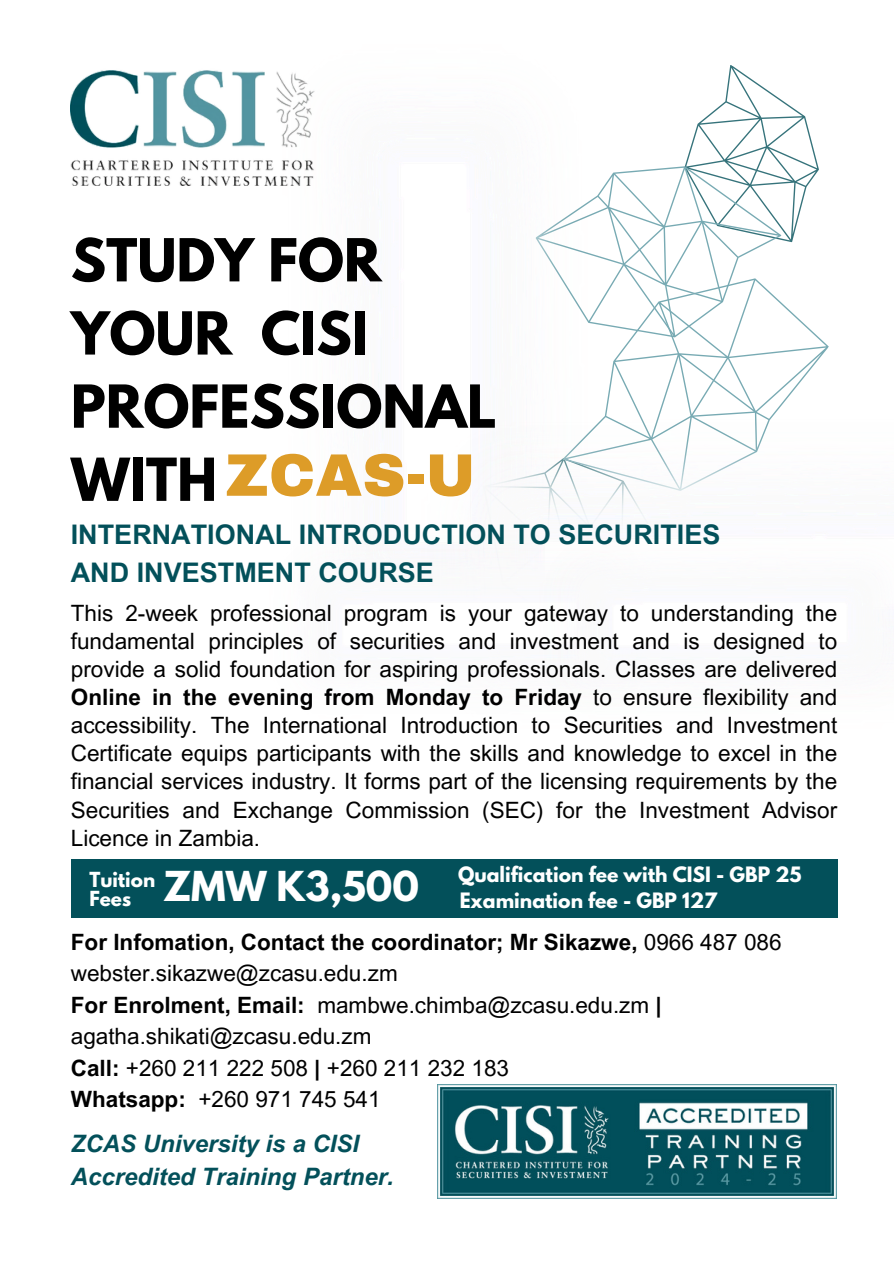
<style>
.page{position:relative;width:894px;height:1264px;background:#fff}
.page>*{position:absolute;margin:0;border:0;box-sizing:border-box;transform-origin:0 0}
.t1{font:900 60px "Archivo";color:#dd9c28}
.t2{font:700 52.5px/73.2px "League Spartan";color:#000}
.t3{font:700 36.45px "League Spartan";color:#fff}
.t4{font:700 27px/37.2px "Arial MT Pro";color:#03505a}
.t5{font:italic 700 24px/32.7px "Arial MT Pro";color:#03505a}
.t6{font:22.5px/28.2px "Arial MT Pro";color:#000}
.t7{font:700 22.5px/31.5px "Arial MT Pro";color:#000}
.t8{font:700 18.75px "League Spartan";color:#fff}
.t9{font:700 18.45px/19.2px "League Spartan";color:#fff}
.s1{font-weight:700}
.s2{font-weight:400}
</style>
<div class="page">
<img style="left:71px;top:70px;width:212px;height:116px">
<svg style="left:694px;top:65px;width:125px;height:178px"></svg>
<svg style="left:587px;top:134px;width:204px;height:109px"></svg>
<svg style="left:587px;top:243px;width:242px;height:170px"></svg>
<img style="left:283px;top:73px;width:304px;height:248px">
<img style="left:488px;top:413px;width:288px;height:108px">
<img style="left:437px;top:1084px;width:399px;height:114px">
<div style="left:71px;top:859px;width:766px;height:58px;background:#03505a"></div>
<p class="t2" style="left:71px;top:230px;width:427px">STUDY FOR<br>YOUR CISI<br>PROFESSIONAL<br>WITH</p>
<p class="t1" style="left:225px;top:443px;width:251px">ZCAS-U</p>
<p class="t4" style="left:71px;top:519px;width:651px">INTERNATIONAL INTRODUCTION TO SECURITIES<br>AND INVESTMENT COURSE</p>
<h1 class="t6" style="left:71px;top:601px;width:767px;text-align:justify">This 2-week professional program is your gateway to understanding the fundamental principles of securities and investment and is designed to provide a solid foundation for aspiring professionals. Classes are delivered <span class="s1">Online in the evening from Monday to Friday</span> to ensure flexibility and accessibility. The International Introduction to Securities and Investment Certificate equips participants with the skills and knowledge to excel in the financial services industry. It forms part of the licensing requirements by the Securities and Exchange Commission (SEC) for the Investment Advisor Licence in Zambia.</h1>
<h6 class="t9" style="left:89px;top:872px;width:67px">Tuition<br>Fees</h6>
<p class="t8" style="left:458px;top:865px;width:345px">Qualification fee with CISI - GBP 25</p>
<p class="t3" style="left:163px;top:867px;width:257px">ZMW K3,500</p>
<h3 class="t8" style="left:459px;top:890px;width:259px">Examination fee - GBP 127</h3>
<h4 class="t7" style="left:71px;top:928px;width:712px">For Infomation, Contact the coordinator; Mr Sikazwe, <span class="s2">0966 487 086 webster.sikazwe@zcasu.edu.zm</span></h4>
<h2 class="t6" style="left:71px;top:992px;width:592px;line-height:31.5px"><span class="s1">For Enrolment, Email:</span> mambwe.chimba@zcasu.edu.zm <span class="s1">| </span>agatha.shikati@zcasu.edu.zm<br><span class="s1">Call:</span> +260 211 222 508 <span class="s1">|</span> +260 211 232 183<br><span class="s1">Whatsapp:</span></h2>
<p class="t6" style="left:198px;top:1088px;width:184px">+260 971 745 541</p>
<p class="t5" style="left:71px;top:1130px;width:324px">ZCAS University is a CISI<br>Accredited Training Partner.</p>
</div>
